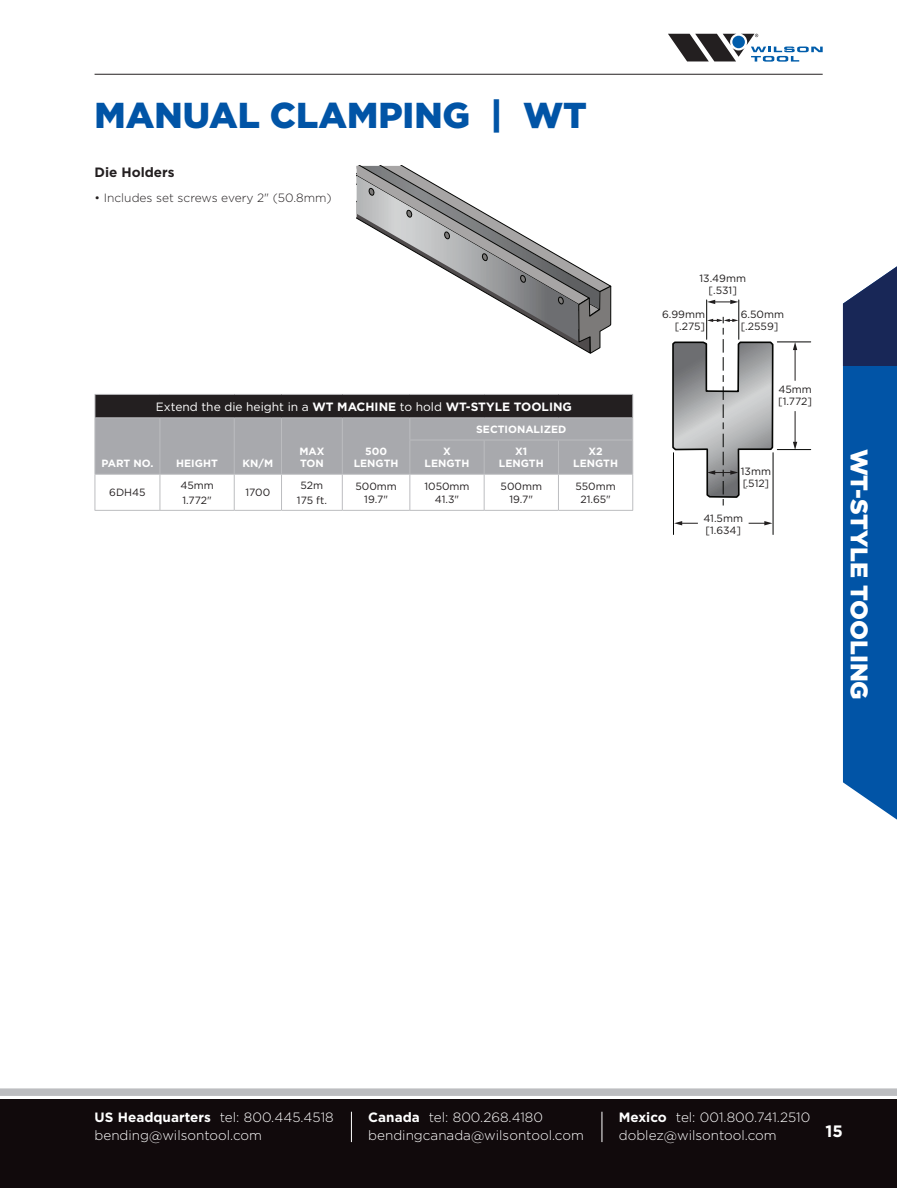
<style>
.page{position:relative;width:897px;height:1188px;background:#fff}
.page>*{position:absolute;margin:0;border:0;box-sizing:border-box;transform-origin:0 0}
.t1{font:900 36px "Gotham";color:#0154a6}
.t2{font:900 24px "Gotham";color:#fff}
.t3{font:700 16.5px "Gotham";color:#fff}
.t4{font:300 13.5px/18px "Gotham";color:#fff}
.t5{font:700 13.5px "Gotham";color:#231f20}
.t6{font:12px "Gotham";color:#fff}
.t7{font:300 12px "Gotham";color:#231f20}
.t8{font:10.5px/12px "Gotham";color:#201d1d}
.t9{font:10.5px/12.6px "Gotham";color:#231f20;text-align:center}
.t10{font:700 10.5px/12px "Gotham";color:#fff;text-align:center}
.s1{font-weight:700}
</style>
<div class="page">
<svg style="left:668px;top:34px;width:154px;height:28px"></svg>
<div style="left:0;top:1099px;width:896px;height:89px;background:#110a0c"></div>
<div style="left:0;top:1088px;width:896px;height:8px;background:#bcbdc0"></div>
<hr style="left:94px;top:74px;width:728px;height:1px;background:#231f20">
<hr style="left:351px;top:1112px;width:1px;height:30px;background:#fff">
<hr style="left:601px;top:1112px;width:1px;height:30px;background:#fff">
<hr style="left:94px;top:394px;width:66px;height:1px;background:#bcbdc0">
<hr style="left:160px;top:394px;width:74px;height:1px;background:#bcbdc0">
<hr style="left:234px;top:394px;width:47px;height:1px;background:#bcbdc0">
<hr style="left:281px;top:394px;width:61px;height:1px;background:#bcbdc0">
<hr style="left:342px;top:394px;width:68px;height:1px;background:#bcbdc0">
<hr style="left:410px;top:394px;width:74px;height:1px;background:#bcbdc0">
<hr style="left:484px;top:394px;width:74px;height:1px;background:#bcbdc0">
<hr style="left:558px;top:394px;width:75px;height:1px;background:#bcbdc0">
<svg style="left:94px;top:395px;width:539px;height:79px;background:#828285"></svg>
<hr style="left:94px;top:440px;width:1px;height:34px;background:#bcbdc0">
<hr style="left:159px;top:440px;width:1px;height:34px;background:#bcbdc0">
<hr style="left:234px;top:440px;width:1px;height:34px;background:#bcbdc0">
<hr style="left:281px;top:440px;width:1px;height:34px;background:#bcbdc0">
<hr style="left:342px;top:440px;width:1px;height:34px;background:#bcbdc0">
<hr style="left:409px;top:440px;width:75px;height:1px;background:#bcbdc0">
<hr style="left:409px;top:440px;width:1px;height:34px;background:#bcbdc0">
<hr style="left:484px;top:440px;width:74px;height:1px;background:#bcbdc0">
<hr style="left:483px;top:440px;width:1px;height:34px;background:#bcbdc0">
<hr style="left:558px;top:440px;width:75px;height:1px;background:#bcbdc0">
<hr style="left:558px;top:440px;width:1px;height:34px;background:#bcbdc0">
<hr style="left:632px;top:440px;width:1px;height:34px;background:#bcbdc0">
<hr style="left:94px;top:474px;width:66px;height:1px;background:#bcbdc0">
<hr style="left:94px;top:475px;width:1px;height:35px;background:#bcbdc0">
<hr style="left:160px;top:474px;width:74px;height:1px;background:#bcbdc0">
<hr style="left:159px;top:475px;width:1px;height:35px;background:#bcbdc0">
<hr style="left:234px;top:474px;width:47px;height:1px;background:#bcbdc0">
<hr style="left:234px;top:475px;width:1px;height:35px;background:#bcbdc0">
<hr style="left:281px;top:474px;width:61px;height:1px;background:#bcbdc0">
<hr style="left:281px;top:475px;width:1px;height:35px;background:#bcbdc0">
<hr style="left:342px;top:474px;width:68px;height:1px;background:#bcbdc0">
<hr style="left:342px;top:475px;width:1px;height:35px;background:#bcbdc0">
<hr style="left:410px;top:474px;width:74px;height:1px;background:#bcbdc0">
<hr style="left:409px;top:475px;width:1px;height:35px;background:#bcbdc0">
<hr style="left:484px;top:474px;width:74px;height:1px;background:#bcbdc0">
<hr style="left:483px;top:475px;width:1px;height:35px;background:#bcbdc0">
<hr style="left:558px;top:474px;width:75px;height:1px;background:#bcbdc0">
<hr style="left:558px;top:475px;width:1px;height:35px;background:#bcbdc0">
<hr style="left:632px;top:475px;width:1px;height:35px;background:#bcbdc0">
<hr style="left:94px;top:510px;width:66px;height:1px;background:#bcbdc0">
<hr style="left:160px;top:510px;width:74px;height:1px;background:#bcbdc0">
<hr style="left:234px;top:510px;width:47px;height:1px;background:#bcbdc0">
<hr style="left:281px;top:510px;width:61px;height:1px;background:#bcbdc0">
<hr style="left:342px;top:510px;width:68px;height:1px;background:#bcbdc0">
<hr style="left:410px;top:510px;width:74px;height:1px;background:#bcbdc0">
<hr style="left:484px;top:510px;width:74px;height:1px;background:#bcbdc0">
<hr style="left:558px;top:510px;width:75px;height:1px;background:#bcbdc0">
<svg style="left:356px;top:166px;width:256px;height:188px"></svg>
<hr style="left:777px;top:342px;width:33px;height:1px;background:#040503">
<hr style="left:777px;top:449px;width:33px;height:1px;background:#040503">
<hr style="left:706px;top:300px;width:1px;height:39px;background:#040503">
<hr style="left:738px;top:300px;width:1px;height:39px;background:#040503">
<hr style="left:673px;top:453px;width:1px;height:82px;background:#040503">
<hr style="left:772px;top:453px;width:1px;height:82px;background:#040503">
<svg style="left:707px;top:300px;width:31px;height:4px"></svg>
<hr style="left:794px;top:349px;width:1px;height:32px;background:#201d1d">
<svg style="left:792px;top:342px;width:5px;height:8px"></svg>
<hr style="left:794px;top:411px;width:1px;height:32px;background:#201d1d">
<svg style="left:792px;top:442px;width:5px;height:8px"></svg>
<svg style="left:748px;top:521px;width:24px;height:4px"></svg>
<svg style="left:674px;top:521px;width:23px;height:4px"></svg>
<svg style="left:672px;top:317px;width:102px;height:189px"></svg>
<svg style="left:842px;top:267px;width:54px;height:552px;background:#195ba2"></svg>
<h1 class="t1" style="left:94px;top:91px;width:494px">MANUAL CLAMPING | WT</h1>
<p class="t5" style="left:94px;top:164px;width:82px">Die Holders</p>
<p class="t7" style="left:94px;top:191px;width:239px">• Includes set screws every 2" (50.8mm)</p>
<p class="t6" style="left:156px;top:399px;width:417px">Extend the die height in a <span class="s1">WT MACHINE</span> to hold <span class="s1">WT-STYLE TOOLING</span></p>
<p class="t10" style="left:101px;top:457px;width:53px">PART NO.</p>
<p class="t10" style="left:176px;top:457px;width:43px">HEIGHT</p>
<p class="t10" style="left:242px;top:457px;width:32px">KN/M</p>
<p class="t10" style="left:299px;top:445px;width:26px;text-align:left">MAX<br>TON</p>
<p class="t10" style="left:353px;top:445px;width:46px">500<br>LENGTH</p>
<p class="t10" style="left:476px;top:423px;width:92px">SECTIONALIZED</p>
<p class="t10" style="left:424px;top:445px;width:46px">X<br>LENGTH</p>
<p class="t10" style="left:499px;top:445px;width:46px">X1<br>LENGTH</p>
<p class="t10" style="left:573px;top:445px;width:46px">X2<br>LENGTH</p>
<p class="t9" style="left:109px;top:486px;width:38px">6DH45</p>
<p class="t9" style="left:180px;top:478px;width:35px;line-height:14.2px;text-align:left">45mm<br>1.772"</p>
<p class="t9" style="left:245px;top:486px;width:26px">1700</p>
<p class="t9" style="left:297px;top:478px;width:31px;line-height:14.2px">52m<br>175 ft.</p>
<p class="t9" style="left:355px;top:480px;width:43px">500mm<br>19.7"</p>
<p class="t9" style="left:424px;top:480px;width:47px">1050mm<br>41.3"</p>
<p class="t9" style="left:500px;top:480px;width:43px">500mm<br>19.7"</p>
<p class="t9" style="left:575px;top:480px;width:42px">550mm<br>21.65"</p>
<p class="t8" style="left:699px;top:272px;width:48px;text-align:center">13.49mm [.531]</p>
<p class="t8" style="left:740px;top:308px;width:45px">6.50mm [.2559]</p>
<p class="t8" style="left:662px;top:308px;width:44px;text-align:right">6.99mm [.275]</p>
<p class="t8" style="left:738px;top:324px;width:41px">41.5mm</p>
<p class="t8" style="left:778px;top:383px;width:35px">45mm [1.772]</p>
<p class="t8" style="left:740px;top:465px;width:32px">13mm [.512]</p>
<p class="t8" style="left:703px;top:512px;width:41px">41.5mm [1.634]</p>
<h2 class="t2" style="left:875px;top:449px;width:253px;rotate:90deg">WT-STYLE TOOLING</h2>
<p class="t4" style="left:94px;top:1108px;width:241px"><span class="s1">US Headquarters</span> tel: 800.445.4518 bending@wilsontool.com</p>
<p class="t4" style="left:368px;top:1108px;width:217px"><span class="s1">Canada</span> tel: 800.268.4180 bendingcanada@wilsontool.com</p>
<p class="t4" style="left:618px;top:1108px;width:193px"><span class="s1">Mexico</span> tel: 001.800.741.2510 doblez@wilsontool.com</p>
<p class="t3" style="left:825px;top:1122px;width:19px">15</p>
</div>
